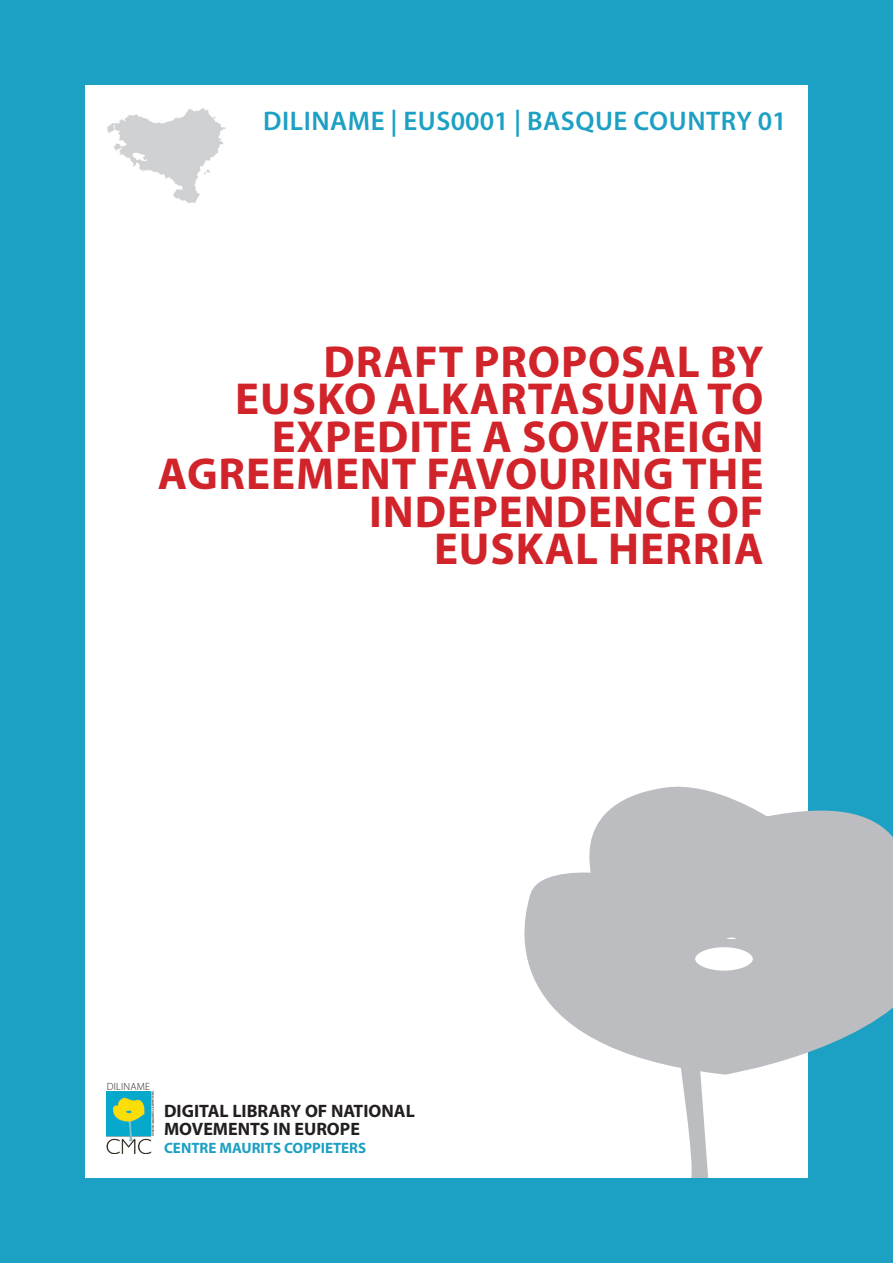
<style>
.page{position:relative;width:893px;height:1263px;background:#1ca0c3}
.page>*{position:absolute;margin:0;border:0;box-sizing:border-box;transform-origin:0 0}
.t1{font:700 45px/37.5px "Myriad Pro";letter-spacing:.02em;color:#d1232a;text-align:right}
.t2{font:600 27px "Myriad Pro";letter-spacing:.02em;color:#1ca0c3}
.t3{font:700 18px/18px "Myriad";color:#231f20}
.t4{font:700 15px "Myriad";color:#1ca0c3}
.t5{font:300 10.5px "Myriad Pro";letter-spacing:.02em;color:#231f20}
</style>
<div class="page">
<div style="left:85px;top:85px;width:723px;height:1093px;background:#fff"></div>
<svg style="left:682px;top:1078px;width:26px;height:100px"></svg>
<svg style="left:524px;top:786px;width:369px;height:292px"></svg>
<div style="left:102px;top:1088px;width:53px;height:69px;background:linear-gradient(to right,#fff,#fff)"></div>
<img style="left:106px;top:1092px;width:47px;height:61px">
<img style="left:107px;top:108px;width:118px;height:95px">
<p class="t2" style="left:263px;top:103px;width:525px">DILINAME | EUS0001 | BASQUE COUNTRY 01</p>
<p class="t1" style="left:158px;top:341px;width:607px">DRAFT PROPOSAL BY<br>EUSKO ALKARTASUNA TO<br>EXPEDITE A SOVEREIGN<br>AGREEMENT FAVOURING THE<br>INDEPENDENCE OF<br>EUSKAL HERRIA</p>
<p class="t5" style="left:107px;top:1080px;width:45px">DILINAME</p>
<p class="t3" style="left:164px;top:1102px;width:252px">DIGITAL LIBRARY OF NATIONAL<br>MOVEMENTS IN EUROPE</p>
<p class="t4" style="left:164px;top:1140px;width:19px">CENTRE</p>
<p class="t4" style="left:219px;top:1140px;width:22px">MAURITS</p>
<p class="t4" style="left:284px;top:1140px;width:18px">COPPIETERS</p>
</div>
